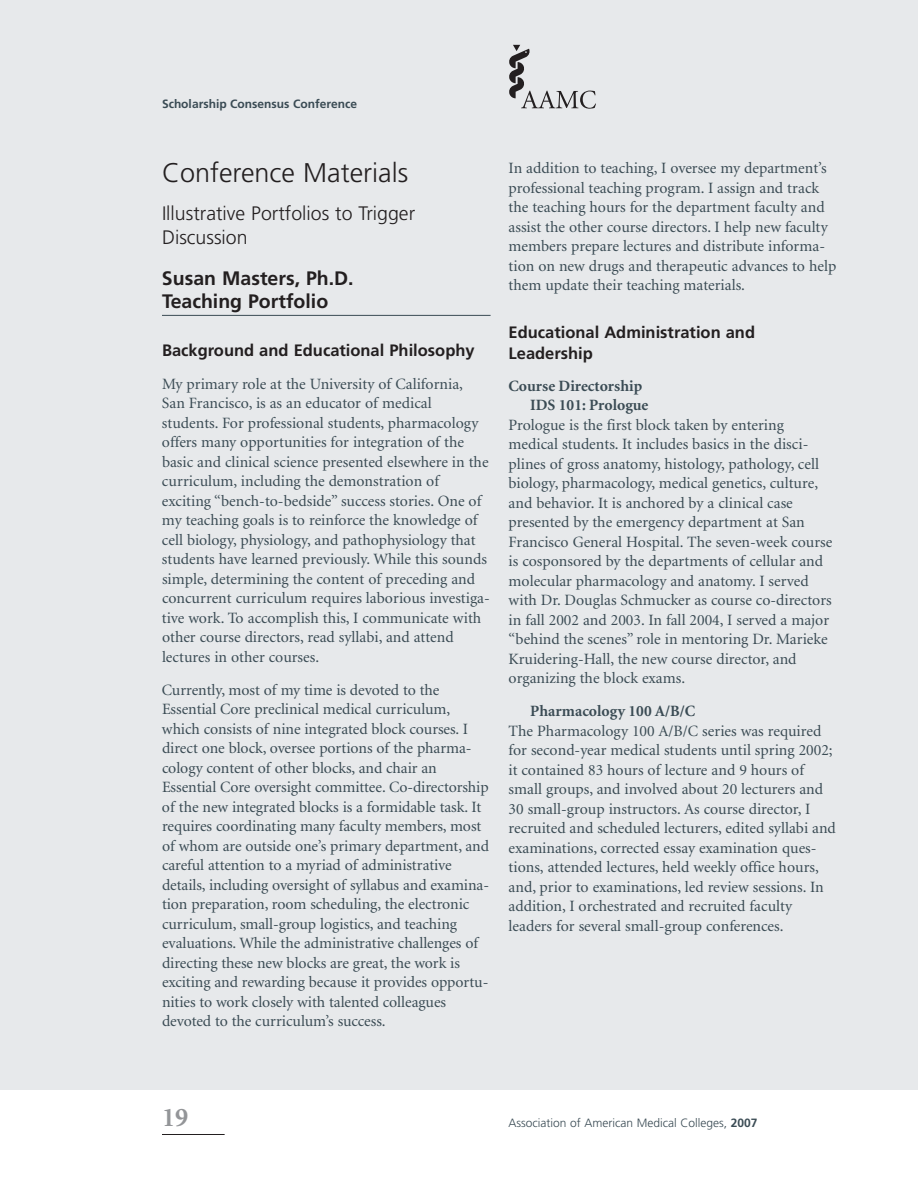
<style>
.page{position:relative;width:918px;height:1188px;background:#fff}
.page>*{position:absolute;margin:0;border:0;box-sizing:border-box;transform-origin:0 0}
.t1{font:300 27px "Frutiger";color:#231f20}
.t2{font:700 27px "Minion";color:#939598}
.t3{font:300 19.5px/24px "Frutiger";color:#231f20}
.t4{font:700 19.5px/22.5px "Frutiger";color:#231f20}
.t5{font:700 16.5px/21px "Frutiger";color:#231f20}
.t6{font:15.75px/19.5px "Minion";color:#3a4b54}
.t7{font:700 15.75px/19.5px "Minion";color:#3a4b54}
.t8{font:300 12px "Frutiger";color:#3a4b54}
.t9{font:700 12px "Frutiger";color:#3a4b54}
.s1{font-weight:700}
</style>
<div class="page">
<div style="left:0;top:0;width:918px;height:1090px;background:#e7e9eb"></div>
<svg style="left:509px;top:45px;width:87px;height:64px"></svg>
<hr style="left:162px;top:1134px;width:63px;height:1px;background:#231f20">
<hr style="left:162px;top:315px;width:329px;height:1px;background:#3a4b54">
<p class="t9" style="left:162px;top:99px;width:197px">Scholarship Consensus Conference</p>
<h1 class="t1" style="left:162px;top:162px;width:248px">Conference Materials</h1>
<p class="t3" style="left:162px;top:202px;width:255px">Illustrative Portfolios to Trigger<br>Discussion</p>
<p class="t4" style="left:162px;top:269px;width:193px">Susan Masters, Ph.D.<br>Teaching Portfolio</p>
<p class="t5" style="left:162px;top:341px;width:314px">Background and Educational Philosophy</p>
<p class="t6" style="left:162px;top:375px;width:329px">My primary role at the University of California, San Francisco, is as an educator of medical students. For professional students, pharmacology offers many opportunities for integration of the basic and clinical science presented elsewhere in the curriculum, including the demonstration of exciting “bench-to-bedside” success stories. One of my teaching goals is to reinforce the knowledge of cell biology, physiology, and pathophysiology that students have learned previously. While this sounds simple, determining the content of preceding and concurrent curriculum requires laborious investiga&shy;tive work. To accomplish this, I communicate with other course directors, read syllabi, and attend lectures in other courses.</p>
<p class="t6" style="left:162px;top:681px;width:329px">Currently, most of my time is devoted to the Essential Core preclinical medical curriculum, which consists of nine integrated block courses. I direct one block, oversee portions of the pharma&shy;cology content of other blocks, and chair an Essential Core oversight committee. Co-directorship of the new integrated blocks is a formidable task. It requires coordinating many faculty members, most of whom are outside one’s primary department, and careful attention to a myriad of administrative details, including oversight of syllabus and examina&shy;tion preparation, room scheduling, the electronic curriculum, small-group logistics, and teaching evaluations. While the administrative challenges of directing these new blocks are great, the work is exciting and rewarding because it provides opportu&shy;nities to work closely with talented colleagues devoted to the curriculum’s success.</p>
<p class="t6" style="left:509px;top:160px;width:329px">In addition to teaching, I oversee my department’s professional teaching program. I assign and track the teaching hours for the department faculty and assist the other course directors. I help new faculty members prepare lectures and distribute informa&shy;tion on new drugs and therapeutic advances to help them update their teaching materials.</p>
<p class="t5" style="left:509px;top:323px;width:248px">Educational Administration and<br>Leadership</p>
<p class="t7" style="left:530px;top:377px;width:120px;text-indent:-22px">Course Directorship<br>IDS 101: Prologue</p>
<p class="t6" style="left:509px;top:416px;width:325px">Prologue is the first block taken by entering medical students. It includes basics in the disci&shy;plines of gross anatomy, histology, pathology, cell biology, pharmacology, medical genetics, culture, and behavior. It is anchored by a clinical case presented by the emergency department at San Francisco General Hospital. The seven-week course is cosponsored by the departments of cellular and molecular pharmacology and anatomy. I served with Dr. Douglas Schmucker as course co-directors in fall 2002 and 2003. In fall 2004, I served a major “behind the scenes” role in mentoring Dr. Marieke Kruidering-Hall, the new course director, and organizing the block exams.</p>
<p class="t7" style="left:530px;top:703px;width:167px">Pharmacology 100 A/B/C</p>
<p class="t6" style="left:509px;top:722px;width:329px">The Pharmacology 100 A/B/C series was required for second-year medical students until spring 2002; it contained 83 hours of lecture and 9 hours of small groups, and involved about 20 lecturers and 30 small-group instructors. As course director, I recruited and scheduled lecturers, edited syllabi and examinations, corrected essay examination ques&shy;tions, attended lectures, held weekly office hours, and, prior to examinations, led review sessions. In addition, I orchestrated and recruited faculty leaders for several small-group conferences.</p>
<h1 class="t2" style="left:162px;top:1107px;width:28px">19</h1>
<p class="t8" style="left:508px;top:1118px;width:250px">Association of American Medical Colleges, <span class="s1">2007</span></p>
</div>
